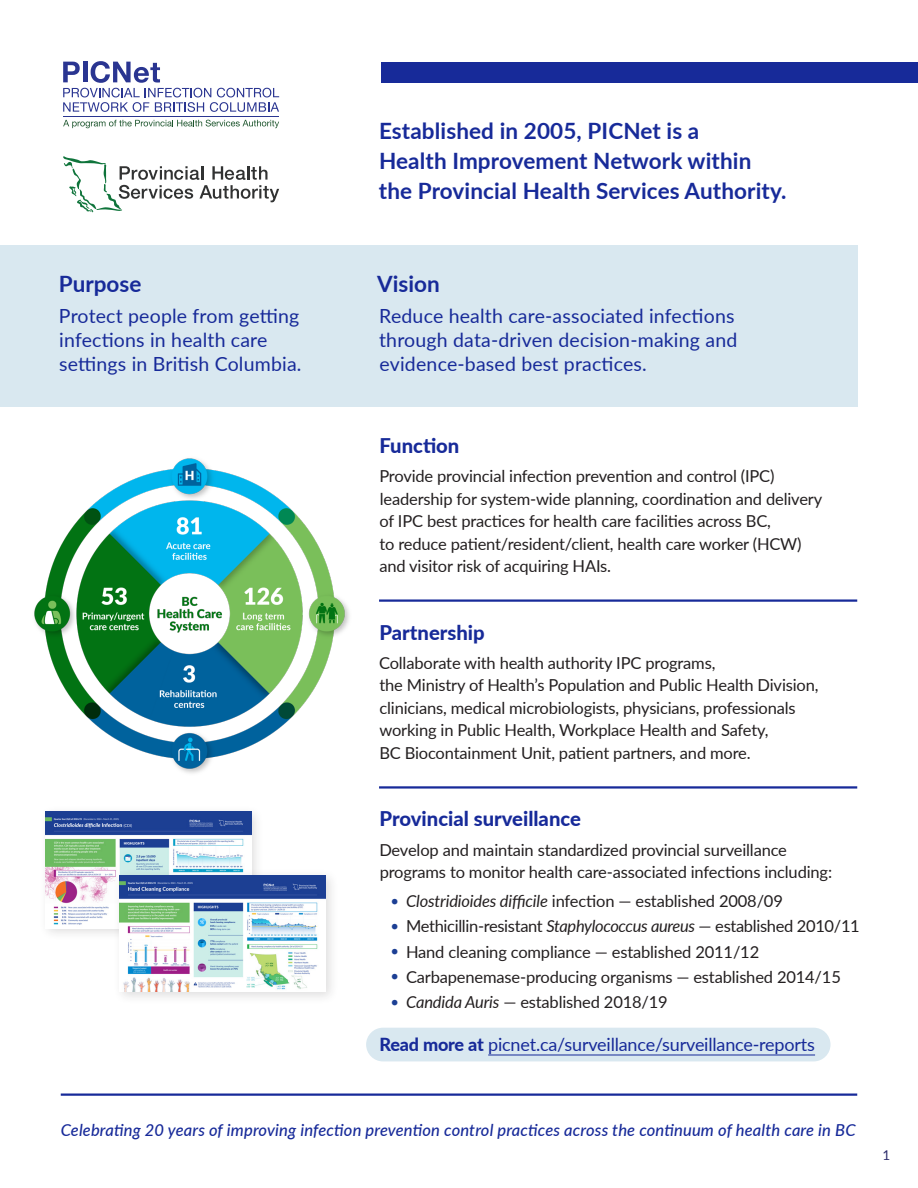
<style>
.page{position:relative;width:918px;height:1188px;background:#fff}
.page>*{position:absolute;margin:0;border:0;box-sizing:border-box;transform-origin:0 0}
.t1{font:700 22.5px/30px "Lato";letter-spacing:.005em;color:#172a99}
.t2{font:800 20.25px "Lato";color:#172a99}
.t3{font:19.5px/24px "Lato";letter-spacing:.01em;color:#172a99}
.t4{font:18px "Lato";letter-spacing:-.01em;color:#172a99}
.t5{font:16.5px/22.5px "Lato";letter-spacing:-.01em;color:#231f20}
.t6{font:italic 500 16.5px "Lato";letter-spacing:.01em;color:#172a99}
.t7{font:13.5px "Lato";color:#2c2c6b}
.s1{font-size:14.85px;color:#1c3f94}
.s2{font-style:italic}
.s3{font-weight:800}
</style>
<div class="page">
<div style="left:366px;top:1028px;width:465px;height:33px;background:#d9e8f0;border-radius:17px"></div>
<svg style="left:63px;top:120px;width:216px;height:8px"></svg>
<hr style="left:63px;top:116px;width:216px;height:1px;background:#2a3591">
<svg style="left:63px;top:61px;width:216px;height:51px"></svg>
<svg style="left:63px;top:156px;width:216px;height:56px"></svg>
<div style="left:381px;top:62px;width:537px;height:20px;background:#172a99"></div>
<hr style="left:488px;top:1055px;width:327px;height:1px;background:#172a99">
<div style="left:0;top:245px;width:857px;height:162px;background:#d9e8f0"></div>
<img style="left:34px;top:458px;width:315px;height:315px">
<hr style="left:61px;top:1094px;width:796px;height:2px;background:#172a99">
<hr style="left:379px;top:599px;width:478px;height:3px;background:#172a99">
<hr style="left:379px;top:786px;width:478px;height:3px;background:#172a99">
<div style="left:38px;top:804px;width:227px;height:138px;background:#231f20;opacity:.15"></div>
<img style="left:45px;top:812px;width:206px;height:116px">
<div style="left:113px;top:868px;width:226px;height:137px;background:#231f20;opacity:.15"></div>
<img style="left:120px;top:875px;width:206px;height:117px">
<h1 class="t1" style="left:379px;top:114px;width:409px">Established in 2005, PICNet is a<br>Health Improvement Network within the Provincial Health Services Authority.</h1>
<h1 class="t1" style="left:59px;top:268px;width:84px">Purpose</h1>
<p class="t3" style="left:59px;top:303px;width:244px">Protect people from getting infections in health care settings in British Columbia.</p>
<h1 class="t1" style="left:377px;top:268px;width:64px">Vision</h1>
<p class="t3" style="left:379px;top:303px;width:360px">Reduce health care-associated infections through data-driven decision-making and evidence-based best practices.</p>
<p class="t2" style="left:379px;top:430px;width:81px">Function</p>
<p class="t5" style="left:379px;top:464px;width:444px">Provide provincial infection prevention and control (IPC) leadership for system-wide planning, coordination and delivery of IPC best practices for health care facilities across BC,<br>to reduce patient/resident/client, health care worker (HCW) and visitor risk of acquiring HAIs.</p>
<p class="t2" style="left:379px;top:617px;width:107px">Partnership</p>
<p class="t5" style="left:379px;top:651px;width:441px">Collaborate with health authority IPC programs,<br>the Ministry of Health’s Population and Public Health Division, clinicians, medical microbiologists, physicians, professionals working in Public Health, Workplace Health and Safety,<br>BC Biocontainment Unit, patient partners, and more.</p>
<p class="t2" style="left:379px;top:804px;width:203px">Provincial surveillance</p>
<p class="t5" style="left:379px;top:838px;width:454px">Develop and maintain standardized provincial surveillance programs to monitor health care-associated infections including:</p>
<p class="t5" style="left:391px;top:889px;width:394px"><span class="s1">•</span> <span class="s2">Clostridioides difficile</span> infection — established 2008/09</p>
<p class="t5" style="left:391px;top:915px;width:471px"><span class="s1">•</span> Methicillin-resistant <span class="s2">Staphylococcus aureus</span> — established 2010/11</p>
<p class="t5" style="left:391px;top:940px;width:370px"><span class="s1">•</span> Hand cleaning compliance — established 2011/12</p>
<p class="t5" style="left:391px;top:965px;width:452px"><span class="s1">•</span> Carbapenemase-producing organisms — established 2014/15</p>
<p class="t5" style="left:391px;top:990px;width:279px"><span class="s1">•</span> <span class="s2">Candida Auris</span> — established 2018/19</p>
<p class="t4" style="left:379px;top:1031px;width:437px"><span class="s3">Read more at</span> picnet.ca/surveillance/surveillance-reports</p>
<p class="t6" style="left:61px;top:1118px;width:796px">Celebrating 20 years of improving infection prevention control practices across the continuum of health care in BC</p>
<p class="t7" style="left:883px;top:1145px;width:9px">1</p>
</div>
